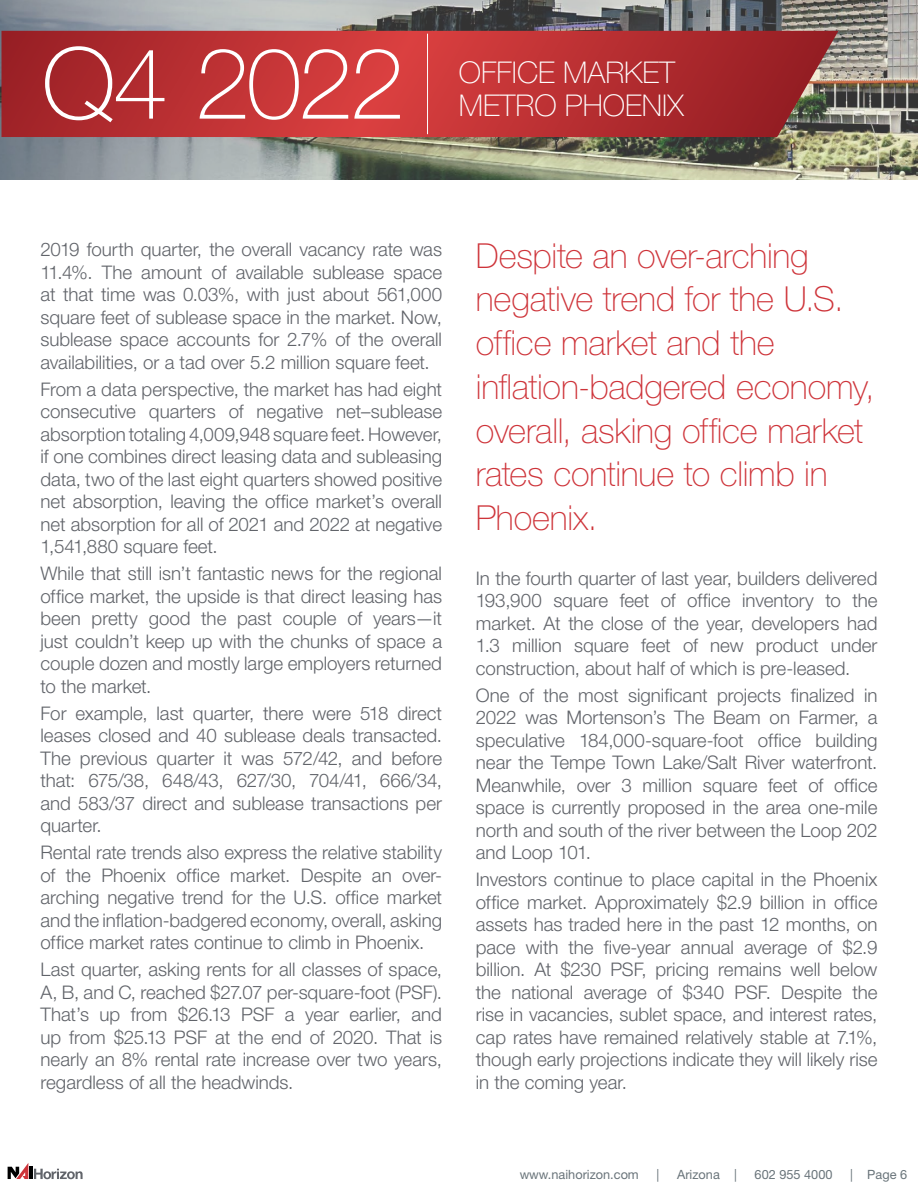
<style>
.page{position:relative;width:918px;height:1188px;background:#fff}
.page>*{position:absolute;margin:0;border:0;box-sizing:border-box;transform-origin:0 0}
.t1{font:100 99px "Helvetica Neue LT Std";letter-spacing:-.035em;color:#fff}
.t2{font:100 34.5px/43.8px "Helvetica Neue LT Std";letter-spacing:-.005em;color:#ce343a}
.t3{font:100 30px/33px "Helvetica Neue LT Std";color:#fff}
.t4{font:300 18.75px/22.5px "Helvetica Neue LT Std";color:#61646a;text-align:justify}
.t5{font:12.75px "Helvetica Neue LT Std";color:#69747a}
</style>
<div class="page">
<hr style="left:29px;top:1167px;width:4px;height:12px;background:#000">
<svg style="left:8px;top:1163px;width:20px;height:16px"></svg>
<svg style="left:34px;top:1169px;width:49px;height:10px"></svg>
<img style="left:0;top:0;width:918px;height:179px">
<svg style="left:2px;top:31px;width:836px;height:106px;background:#b63133"></svg>
<hr style="left:427px;top:34px;width:1px;height:100px;background:#fff">
<h1 class="t1" style="left:42px;top:27px;width:364px">Q4 2022</h1>
<h3 class="t3" style="left:459px;top:56px;width:227px">OFFICE MARKET<br>METRO PHOENIX</h3>
<p class="t4" style="left:40px;top:238px;width:403px">2019 fourth quarter, the overall vacancy rate was 11.4%. The amount of available sublease space at that time was 0.03%, with just about 561,000 square feet of sublease space in the market. Now, sublease space accounts for 2.7% of the overall availabilities, or a tad over 5.2 million square feet.</p>
<p class="t4" style="left:40px;top:378px;width:403px">From a data perspective, the market has had eight consecutive quarters of negative net–sublease absorption totaling 4,009,948 square feet. However, if one combines direct leasing data and subleasing data, two of the last eight quarters showed positive net absorption, leaving the office market’s overall net absorption for all of 2021 and 2022 at negative 1,541,880 square feet.</p>
<p class="t4" style="left:40px;top:562px;width:403px">While that still isn’t fantastic news for the regional office market, the upside is that direct leasing has been pretty good the past couple of years—it just couldn’t keep up with the chunks of space a couple dozen and mostly large employers returned to the market.</p>
<p class="t4" style="left:40px;top:702px;width:403px">For example, last quarter, there were 518 direct leases closed and 40 sublease deals transacted.<br>The previous quarter it was 572/42, and before that: 675/38, 648/43, 627/30, 704/41, 666/34, and 583/37 direct and sublease transactions per quarter.</p>
<p class="t4" style="left:40px;top:841px;width:403px">Rental rate trends also express the relative stability of the Phoenix office market. Despite an over&shy;arching negative trend for the U.S. office market and the inflation-badgered economy, overall, asking office market rates continue to climb in Phoenix.</p>
<p class="t4" style="left:40px;top:958px;width:403px">Last quarter, asking rents for all classes of space, A, B, and C, reached $27.07 per-square-foot (PSF).<br>That’s up from $26.13 PSF a year earlier, and up from $25.13 PSF at the end of 2020. That is nearly an 8% rental rate increase over two years, regardless of all the headwinds.</p>
<h2 class="t2" style="left:476px;top:233px;width:400px">Despite an over-arching negative trend for the U.S. office market and the inflation-badgered economy, overall, asking office market rates continue to climb in<br>Phoenix.</h2>
<p class="t4" style="left:476px;top:567px;width:403px">In the fourth quarter of last year, builders delivered 193,900 square feet of office inventory to the market. At the close of the year, developers had 1.3 million square feet of new product under construction, about half of which is pre-leased.</p>
<p class="t4" style="left:476px;top:684px;width:403px">One of the most significant projects finalized in 2022 was Mortenson’s The Beam on Farmer, a speculative 184,000-square-foot office building near the Tempe Town Lake/Salt River waterfront.<br>Meanwhile, over 3 million square feet of office space is currently proposed in the area one-mile north and south of the river between the Loop 202 and Loop 101.</p>
<p class="t4" style="left:476px;top:868px;width:403px">Investors continue to place capital in the Phoenix office market. Approximately $2.9 billion in office assets has traded here in the past 12 months, on pace with the five-year annual average of $2.9 billion. At $230 PSF, pricing remains well below the national average of $340 PSF. Despite the rise in vacancies, sublet space, and interest rates, cap rates have remained relatively stable at 7.1%, though early projections indicate they will likely rise in the coming year.</p>
<p class="t5" style="left:520px;top:1167px;width:121px">www.naihorizon.com</p>
<p class="t5" style="left:657px;top:1167px;width:4px">|</p>
<p class="t5" style="left:677px;top:1167px;width:61px">Arizona |</p>
<p class="t5" style="left:755px;top:1167px;width:79px">602 955 4000</p>
<p class="t5" style="left:850px;top:1167px;width:58px">| Page 6</p>
</div>
